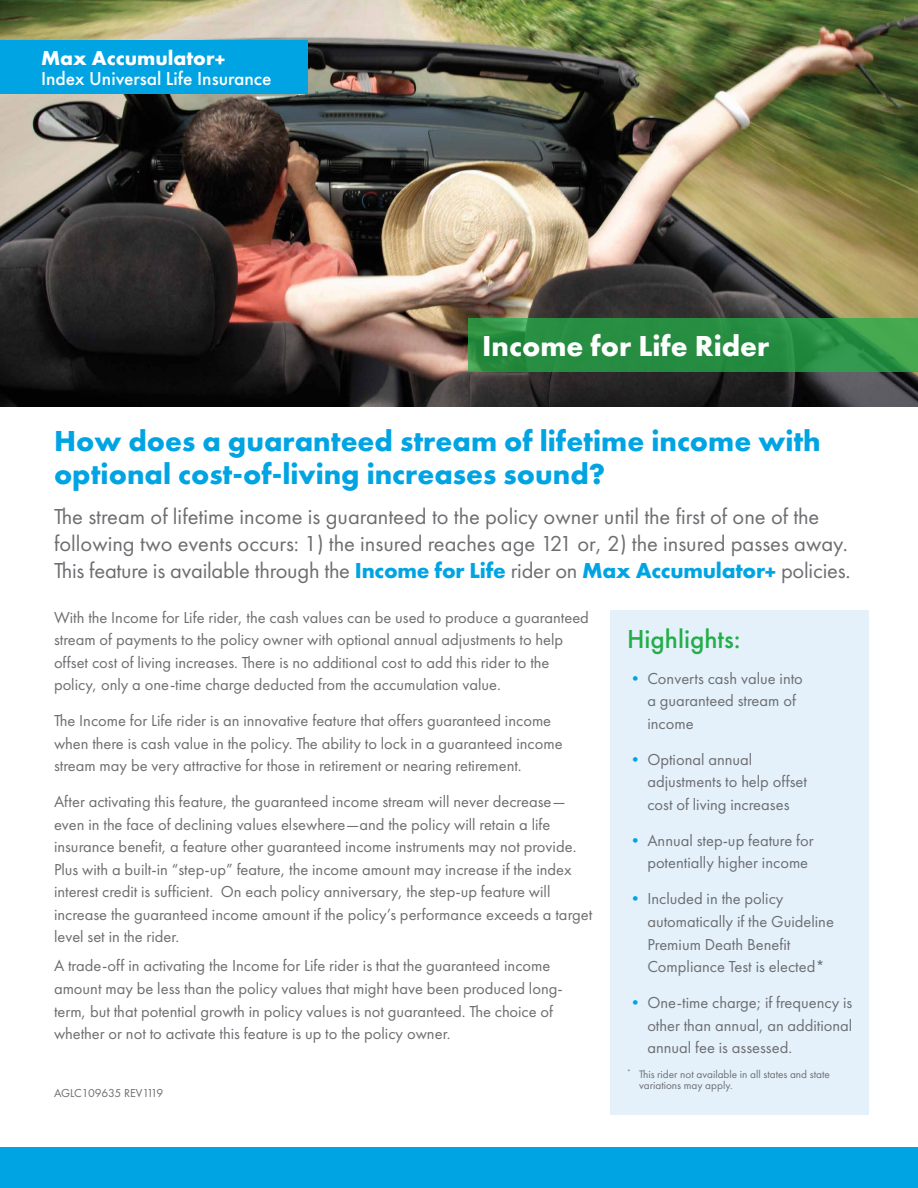
<style>
.page{position:relative;width:918px;height:1188px;background:#fff}
.page>*{position:absolute;margin:0;border:0;box-sizing:border-box;transform-origin:0 0}
.t1{font:700 30px/33px "Futura PT";color:#00a4e3}
.t2{font:700 30px "Futura PT";color:#fff}
.t3{font:500 27px "Futura PT";color:#23ae49}
.t4{font:22.5px/27px "Futura PT";color:#6d6e71}
.t5{font:700 21px "Futura PT";color:#fff}
.t6{font:500 19.5px "Futura PT";color:#fff}
.t7{font:16.5px/22.5px "Futura PT";color:#6d6e71}
.t8{font:12px "Futura PT";letter-spacing:-.02em;color:#6d6e71}
.t9{font:11.25px/11.2px "Futura PT";color:#6d6e71}
.s1{font-weight:700;color:#00a4e3}
.s2{color:#00a4e3}
</style>
<div class="page">
<div style="left:610px;top:610px;width:259px;height:504px;background:#e4f1fb"></div>
<img style="left:0;top:0;width:918px;height:406px">
<svg style="left:468px;top:318px;width:450px;height:54px;background:#2a9043"></svg>
<div style="left:0;top:1148px;width:918px;height:40px;background:#00a4e3"></div>
<div style="left:0;top:40px;width:308px;height:54px;background:#00a4e3"></div>
<p class="t5" style="left:41px;top:45px;width:186px">Max Accumulator+</p>
<p class="t6" style="left:41px;top:66px;width:232px">Index Universal Life Insurance</p>
<h1 class="t2" style="left:482px;top:327px;width:289px">Income for Life Rider</h1>
<h1 class="t1" style="left:54px;top:423px;width:768px">How does a guaranteed stream of lifetime income with optional cost-of-living increases sound?</h1>
<p class="t4" style="left:54px;top:503px;width:798px">The stream of lifetime income is guaranteed to the policy owner until the first of one of the following two events occurs: 1) the insured reaches age 121 or, 2) the insured passes away.<br>This feature is available through the <span class="s1">Income for Life</span> rider on <span class="s1">Max Accumulator+</span> policies.</p>
<p class="t7" style="left:54px;top:606px;width:536px">With the Income for Life rider, the cash values can be used to produce a guaranteed stream of payments to the policy owner with optional annual adjustments to help offset cost of living increases. There is no additional cost to add this rider to the policy, only a one-time charge deducted from the accumulation value.</p>
<p class="t7" style="left:54px;top:709px;width:510px">The Income for Life rider is an innovative feature that offers guaranteed income when there is cash value in the policy. The ability to lock in a guaranteed income stream may be very attractive for those in retirement or nearing retirement.</p>
<p class="t7" style="left:54px;top:790px;width:540px">After activating this feature, the guaranteed income stream will never decrease— even in the face of declining values elsewhere—and the policy will retain a life insurance benefit, a feature other guaranteed income instruments may not provide.<br>Plus with a built-in “step-up” feature, the income amount may increase if the index interest credit is sufficient. On each policy anniversary, the step-up feature will increase the guaranteed income amount if the policy’s performance exceeds a target level set in the rider.</p>
<p class="t7" style="left:54px;top:955px;width:510px">A trade-off in activating the Income for Life rider is that the guaranteed income amount may be less than the policy values that might have been produced long&shy;term, but that potential growth in policy values is not guaranteed. The choice of whether or not to activate this feature is up to the policy owner.</p>
<p class="t8" style="left:54px;top:1086px;width:111px">AGLC109635 REV1119</p>
<h2 class="t3" style="left:627px;top:623px;width:115px">Highlights:</h2>
<p class="t7" style="left:647px;top:667px;width:157px;text-indent:-20px"><span class="s2">•</span> Converts cash value into a guaranteed stream of income</p>
<p class="t7" style="left:647px;top:748px;width:161px;text-indent:-20px"><span class="s2">•</span> Optional annual adjustments to help offset cost of living increases</p>
<p class="t7" style="left:647px;top:829px;width:168px;text-indent:-20px"><span class="s2">•</span> Annual step-up feature for potentially higher income</p>
<p class="t7" style="left:647px;top:888px;width:188px;text-indent:-20px"><span class="s2">•</span> Included in the policy automatically if the Guideline<br>Premium Death Benefit<br>Compliance Test is elected*</p>
<p class="t7" style="left:647px;top:991px;width:207px;text-align:justify;text-indent:-20px"><span class="s2">•</span> One-time charge; if frequency is other than annual, an additional annual fee is assessed.</p>
<p class="t9" style="left:639px;top:1068px;width:192px;text-indent:-12px"><sup>*</sup> This rider not available in all states and state variations may apply.</p>
</div>
